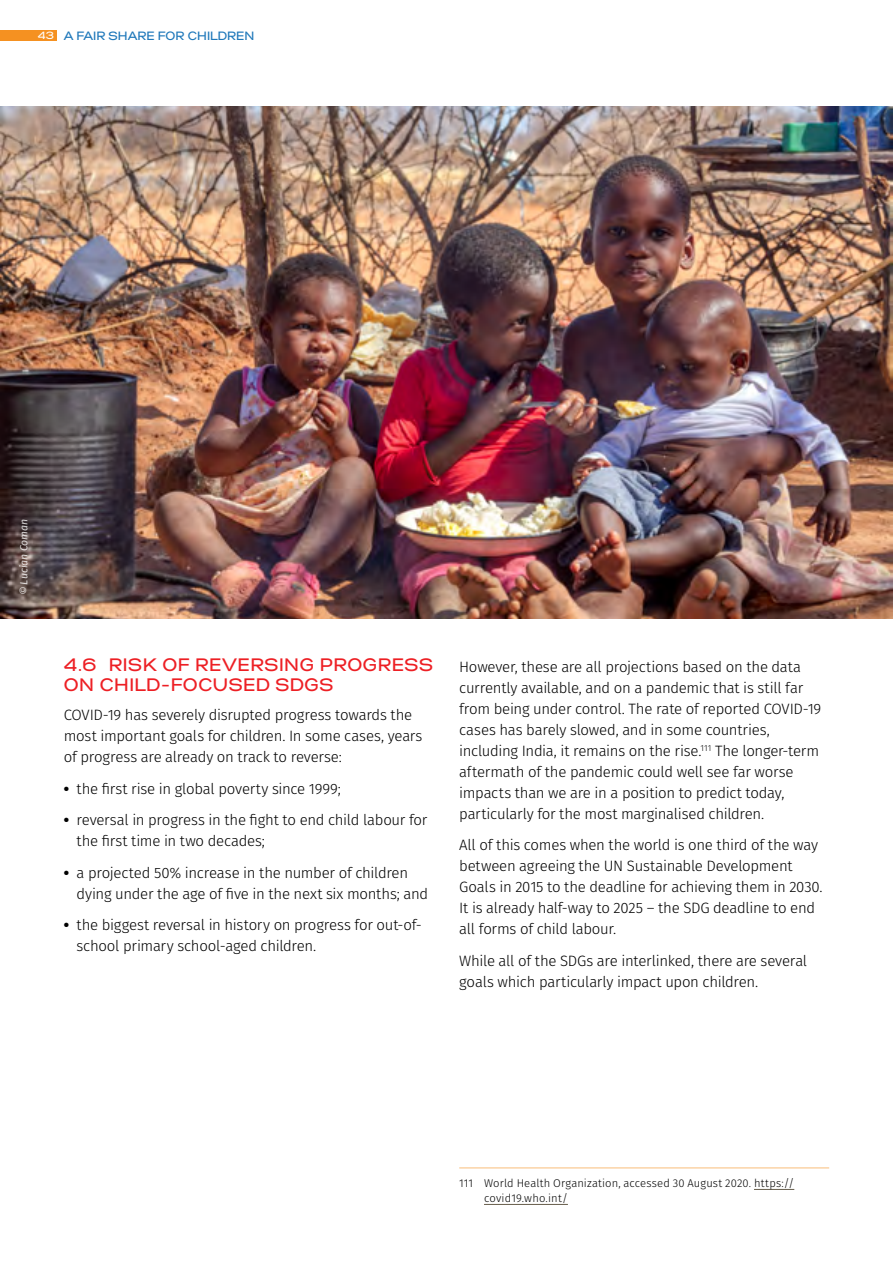
<style>
.page{position:relative;width:893px;height:1263px;background:#fff}
.page>*{position:absolute;margin:0;border:0;box-sizing:border-box;transform-origin:0 0}
.t1{font:18px/19.5px "Gabriel Sans Medium";letter-spacing:.02em;color:#ed1f24}
.t2{font:300 15px/21px "Fira Sans";letter-spacing:-.015em;color:#000}
.t3{font:12px "Gabriel Sans Medium";letter-spacing:-.01em;color:#1f78ba}
.t4{font:300 11.25px/15px "Fira Sans";letter-spacing:.01em;color:#000}
.t5{font:italic 10.5px "Fira Sans";letter-spacing:-.005em;color:#fff}
.s1{font-size:10.5px;color:#fff}
.s2{font-weight:800}
</style>
<div class="page">
<div style="left:0;top:30px;width:56px;height:11px;background:#f59121"></div>
<hr style="left:459px;top:1168px;width:370px;height:1px;background:#f9bd7a">
<hr style="left:754px;top:1189px;width:40px;height:1px;background:#665d4b">
<hr style="left:484px;top:1204px;width:84px;height:1px;background:#665d4b">
<img style="left:0;top:106px;width:893px;height:513px">
<p class="t3" style="left:38px;top:29px;width:218px"><span class="s1">43</span> A FAIR SHARE FOR CHILDREN</p>
<p class="t5" style="left:16px;top:595px;width:78px;rotate:-90deg">© Lucian Coman</p>
<p class="t1" style="left:64px;top:655px;width:371px">4.6 RISK OF REVERSING PROGRESS<br>ON CHILD-FOCUSED SDGS</p>
<p class="t2" style="left:64px;top:704px;width:360px">COVID-19 has severely disrupted progress towards the most important goals for children. In some cases, years of progress are already on track to reverse:</p>
<p class="t2" style="left:64px;top:778px;width:279px"><span class="s2">•</span> the first rise in global poverty since 1999;</p>
<p class="t2" style="left:76px;top:809px;width:352px;text-indent:-13px"><span class="s2">•</span> reversal in progress in the fight to end child labour for the first time in two decades;</p>
<p class="t2" style="left:76px;top:862px;width:353px;text-indent:-13px"><span class="s2">•</span> a projected 50% increase in the number of children dying under the age of five in the next six months; and</p>
<p class="t2" style="left:76px;top:914px;width:347px;text-indent:-13px"><span class="s2">•</span> the biggest reversal in history on progress for out-of&shy;school primary school-aged children.</p>
<p class="t2" style="left:459px;top:656px;width:364px">However, these are all projections based on the data currently available, and on a pandemic that is still far from being under control. The rate of reported COVID-19 cases has barely slowed, and in some countries, including India, it remains on the rise.<sup>111</sup> The longer-term aftermath of the pandemic could well see far worse impacts than we are in a position to predict today, particularly for the most marginalised children.</p>
<p class="t2" style="left:459px;top:834px;width:365px">All of this comes when the world is one third of the way between agreeing the UN Sustainable Development Goals in 2015 to the deadline for achieving them in 2030.<br>It is already half-way to 2025 – the SDG deadline to end all forms of child labour.</p>
<p class="t2" style="left:459px;top:950px;width:350px">While all of the SDGs are interlinked, there are several goals which particularly impact upon children.</p>
<p class="t4" style="left:484px;top:1176px;width:312px;text-indent:-25px">111 World Health Organization, accessed 30 August 2020. https:// covid19.who.int/</p>
</div>
